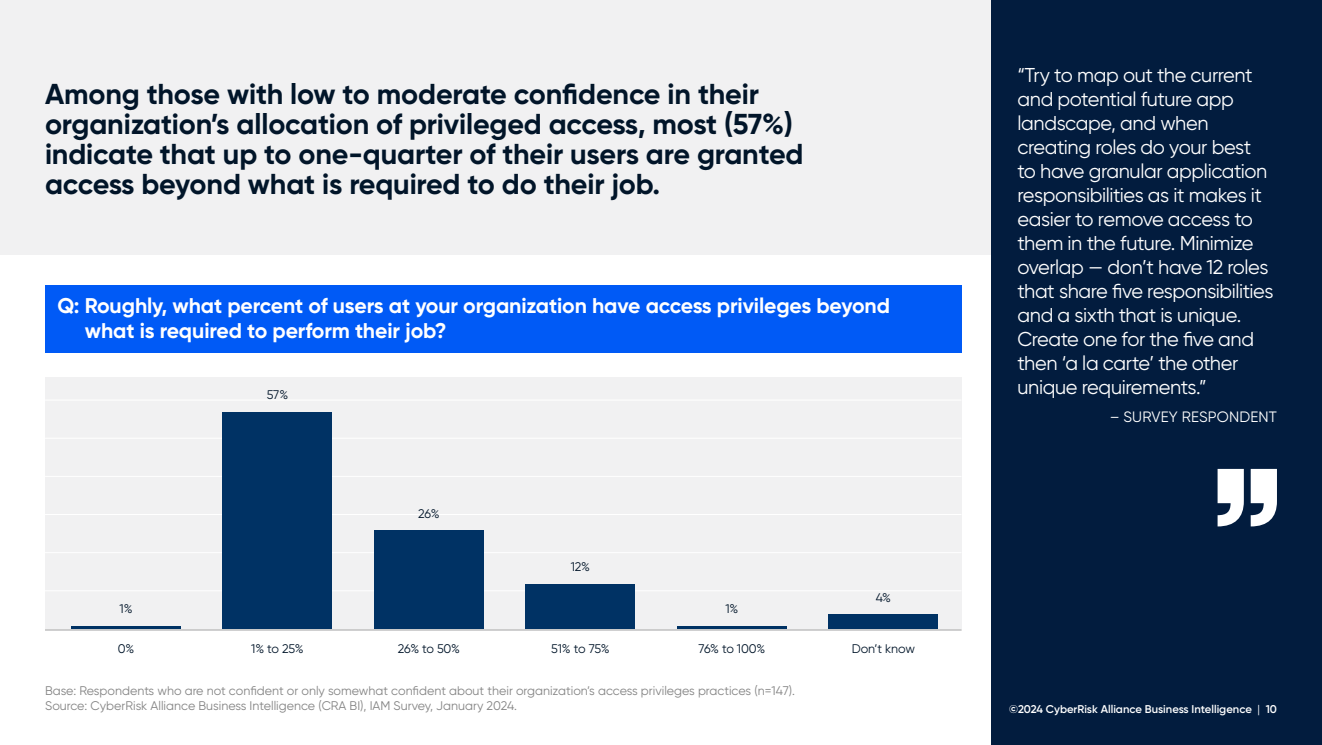
<style>
.page{position:relative;width:1322px;height:745px;background:#fff}
.page>*{position:absolute;margin:0;border:0;box-sizing:border-box;transform-origin:0 0}
.t1{font:700 28.75px/30px "Gilroy";letter-spacing:-.005em;color:#011529}
.t2{font:700 21.25px/25.5px "Gilroy";letter-spacing:-.005em;color:#fff}
.t3{font:20px/24px "Gilroy";letter-spacing:-.02em;color:#fff}
.t4{font:15px "Gilroy";letter-spacing:.01em;color:#fff}
.t5{font:12.5px/15px "Gilroy";color:#848484}
.t6{font:12.5px "Gilroy";letter-spacing:-.015em;color:#011529}
.t7{font:600 11.25px "Gilroy";color:#fff}
.s1{font-weight:400}
</style>
<div class="page">
<div style="left:0;top:0;width:1321px;height:255px;background:#f1f1f2"></div>
<div style="left:45px;top:377px;width:916px;height:253px;background:#f1f1f2"></div>
<hr style="left:45px;top:590px;width:916px;height:1px;background:#fff">
<hr style="left:45px;top:552px;width:916px;height:1px;background:#fff">
<hr style="left:45px;top:514px;width:916px;height:1px;background:#fff">
<hr style="left:45px;top:476px;width:916px;height:1px;background:#fff">
<hr style="left:45px;top:399px;width:916px;height:1px;background:#fff">
<hr style="left:45px;top:437px;width:916px;height:1px;background:#fff">
<div style="left:991px;top:0;width:330px;height:744px;background:#021c3e"></div>
<svg style="left:1250px;top:468px;width:26px;height:58px;background:#cfd4da"></svg>
<svg style="left:1217px;top:468px;width:26px;height:58px;background:#d0d5db"></svg>
<div style="left:45px;top:285px;width:916px;height:67px;background:#005af6"></div>
<svg style="left:71px;top:626px;width:110px;height:2px"></svg>
<div style="left:223px;top:411px;width:109px;height:218px;background:#003264"></div>
<div style="left:374px;top:530px;width:109px;height:99px;background:#003264"></div>
<div style="left:526px;top:583px;width:109px;height:46px;background:#003264"></div>
<svg style="left:677px;top:626px;width:109px;height:2px"></svg>
<div style="left:828px;top:614px;width:109px;height:15px;background:#003264"></div>
<hr style="left:45px;top:628px;width:916px;height:2px;background:#ccc">
<h1 class="t1" style="left:45px;top:78px;width:759px">Among those with low to moderate confidence in their organization’s allocation of privileged access, most (57%) indicate that up to one-quarter of their users are granted access beyond what is required to do their job.</h1>
<p class="t2" style="left:85px;top:292px;width:806px;text-indent:-27px">Q: Roughly, what percent of users at your organization have access privileges beyond what is required to perform their job?</p>
<p class="t6" style="left:119px;top:601px;width:15px">1%</p>
<p class="t6" style="left:267px;top:387px;width:23px">57%</p>
<p class="t6" style="left:418px;top:505px;width:23px">26%</p>
<p class="t6" style="left:570px;top:559px;width:21px">12%</p>
<p class="t6" style="left:725px;top:601px;width:15px">1%</p>
<p class="t6" style="left:875px;top:589px;width:17px">4%</p>
<p class="t6" style="left:118px;top:641px;width:18px">0%</p>
<p class="t6" style="left:251px;top:641px;width:54px">1% to 25%</p>
<p class="t6" style="left:398px;top:641px;width:64px">26% to 50%</p>
<p class="t6" style="left:551px;top:641px;width:60px">51% to 75%</p>
<p class="t6" style="left:698px;top:641px;width:68px">76% to 100%</p>
<p class="t6" style="left:851px;top:641px;width:65px">Don’t know</p>
<p class="t5" style="left:45px;top:682px;width:751px">Base: Respondents who are not confident or only somewhat confident about their organization’s access privileges practices (n=147).<br>Source: CyberRisk Alliance Business Intelligence (CRA BI), IAM Survey, January 2024.</p>
<p class="t3" style="left:1017px;top:63px;width:257px">“Try to map out the current and potential future app landscape, and when creating roles do your best to have granular application responsibilities as it makes it easier to remove access to them in the future. Minimize overlap — don’t have 12 roles that share five responsibilities and a sixth that is unique.<br>Create one for the five and then ‘a la carte’ the other unique requirements.”</p>
<p class="t4" style="left:1109px;top:408px;width:169px">– SURVEY RESPONDENT</p>
<p class="t7" style="left:1008px;top:702px;width:269px">©2024 CyberRisk Alliance Business Intelligence <span class="s1">|</span> 10</p>
</div>
